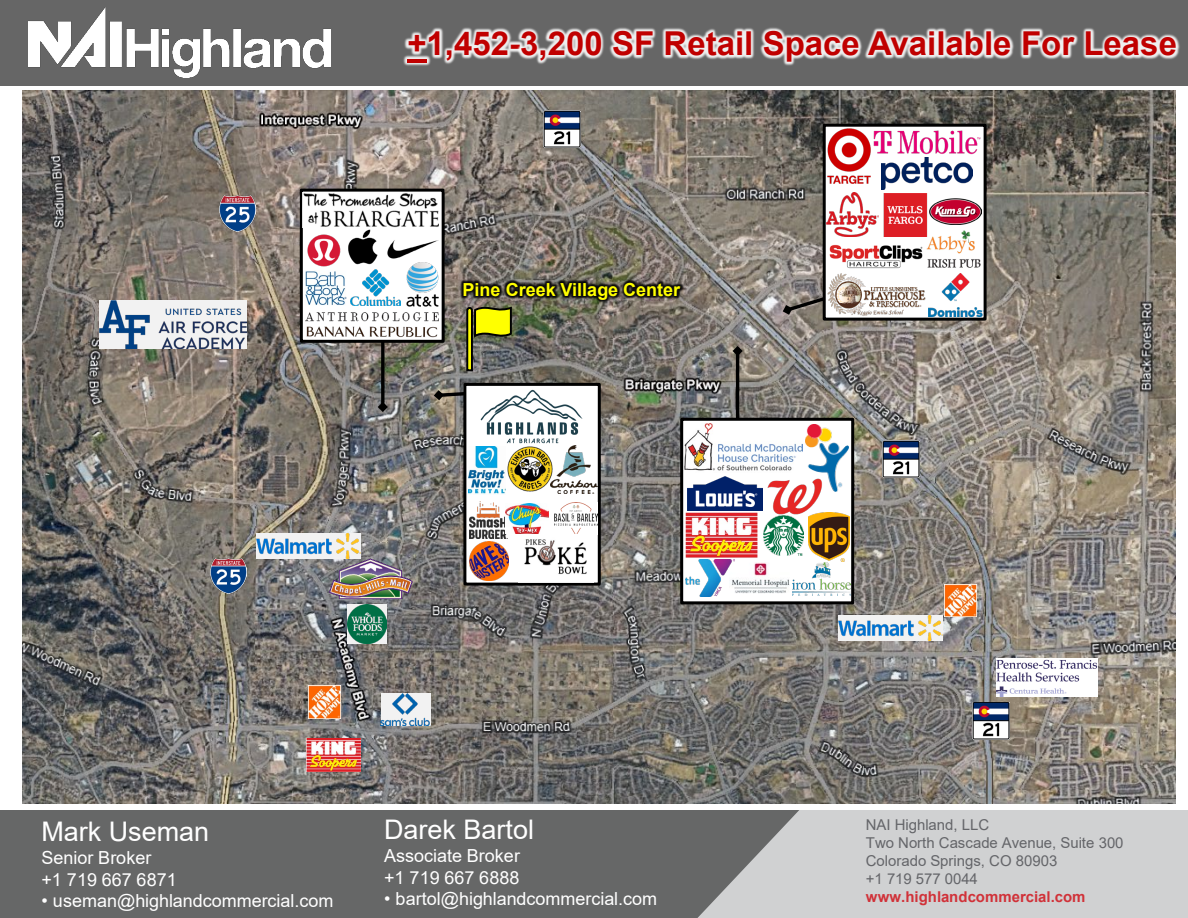
<style>
.page{position:relative;width:1188px;height:918px;background:#fff}
.page>*{position:absolute;margin:0;border:0;box-sizing:border-box;transform-origin:0 0}
.t1{font:700 33px "Arial";color:#c00000}
.t2{font:27px "Arial";color:#fff}
.t3{font:18px "Arial";color:#fff}
.t4{font:700 18px "Arial";color:#ff0}
.t5{font:15px "Arial";color:#646569}
.t6{font:700 15px "Arial";letter-spacing:.005em;color:#d13239}
</style>
<div class="page">
<img style="left:23px;top:90px;width:1153px;height:714px">
<div style="left:0;top:0;width:1188px;height:86px;background:#666"></div>
<img style="left:403px;top:27px;width:81px;height:39px">
<img style="left:484px;top:28px;width:11px;height:31px">
<img style="left:495px;top:27px;width:685px;height:39px">
<img style="left:28px;top:7px;width:303px;height:71px">
<div style="left:0;top:810px;width:1188px;height:108px;background:#666767"></div>
<svg style="left:697px;top:810px;width:491px;height:108px;background:#c4c5c6"></svg>
<img style="left:447px;top:267px;width:249px;height:49px">
<svg style="left:465px;top:305px;width:48px;height:67px;background:#888939"></svg>
<img style="left:219px;top:196px;width:36px;height:36px">
<img style="left:210px;top:558px;width:36px;height:36px">
<img style="left:544px;top:111px;width:37px;height:37px">
<img style="left:882px;top:440px;width:37px;height:38px">
<img style="left:972px;top:702px;width:37px;height:37px">
<img style="left:327px;top:558px;width:85px;height:42px">
<img style="left:256px;top:534px;width:105px;height:25px">
<img style="left:838px;top:616px;width:105px;height:25px">
<img style="left:309px;top:686px;width:32px;height:32px">
<img style="left:944px;top:584px;width:33px;height:33px">
<img style="left:381px;top:693px;width:50px;height:32px">
<img style="left:307px;top:738px;width:54px;height:33px">
<img style="left:347px;top:604px;width:40px;height:40px">
<img style="left:997px;top:659px;width:101px;height:38px">
<img style="left:99px;top:301px;width:148px;height:48px">
<svg style="left:434px;top:390px;width:29px;height:10px"></svg>
<svg style="left:381px;top:343px;width:4px;height:59px"></svg>
<svg style="left:378px;top:402px;width:10px;height:10px"></svg>
<div style="left:301px;top:190px;width:142px;height:151px;background:#fff"></div>
<div style="left:300px;top:189px;width:145px;height:154px;border:3px solid #000"></div>
<img style="left:303px;top:192px;width:136px;height:36px">
<img style="left:308px;top:234px;width:21px;height:32px">
<img style="left:329px;top:227px;width:68px;height:39px">
<img style="left:388px;top:234px;width:51px;height:29px">
<img style="left:300px;top:323px;width:143px;height:16px">
<img style="left:305px;top:312px;width:133px;height:12px">
<img style="left:407px;top:261px;width:31px;height:46px">
<img style="left:305px;top:271px;width:41px;height:34px">
<img style="left:350px;top:269px;width:51px;height:37px">
<svg style="left:783px;top:290px;width:40px;height:25px"></svg>
<div style="left:823px;top:124px;width:164px;height:197px;background:#fff;border:3px solid #000"></div>
<img style="left:826px;top:125px;width:47px;height:62px">
<img style="left:873px;top:130px;width:108px;height:25px">
<img style="left:924px;top:230px;width:57px;height:38px">
<img style="left:882px;top:158px;width:90px;height:31px">
<img style="left:826px;top:193px;width:41px;height:44px">
<img style="left:867px;top:194px;width:75px;height:42px">
<img style="left:930px;top:198px;width:52px;height:27px">
<img style="left:829px;top:244px;width:94px;height:25px">
<img style="left:823px;top:273px;width:103px;height:43px">
<img style="left:928px;top:273px;width:55px;height:43px">
<hr style="left:736px;top:351px;width:3px;height:76px;background:#000">
<svg style="left:733px;top:346px;width:10px;height:10px"></svg>
<div style="left:682px;top:419px;width:171px;height:184px;background:#fff"></div>
<div style="left:680px;top:418px;width:174px;height:186px;border:3px solid #000"></div>
<img style="left:684px;top:424px;width:118px;height:47px">
<img style="left:806px;top:425px;width:42px;height:67px">
<img style="left:688px;top:476px;width:75px;height:35px">
<img style="left:767px;top:475px;width:58px;height:44px">
<img style="left:685px;top:513px;width:73px;height:44px">
<img style="left:809px;top:512px;width:40px;height:50px">
<img style="left:763px;top:515px;width:40px;height:41px">
<img style="left:734px;top:562px;width:56px;height:31px">
<img style="left:792px;top:563px;width:58px;height:33px">
<img style="left:685px;top:559px;width:49px;height:38px">
<div style="left:463px;top:383px;width:138px;height:203px;background:#fff;border:3px solid #000"></div>
<img style="left:480px;top:389px;width:103px;height:55px">
<img style="left:468px;top:447px;width:35px;height:47px">
<img style="left:503px;top:442px;width:54px;height:52px">
<img style="left:550px;top:446px;width:47px;height:48px">
<img style="left:470px;top:502px;width:38px;height:37px">
<img style="left:554px;top:503px;width:44px;height:31px">
<img style="left:506px;top:504px;width:43px;height:29px">
<img style="left:469px;top:542px;width:40px;height:39px">
<img style="left:524px;top:539px;width:63px;height:36px">
<p class="t1" style="left:407px;top:21px;width:771px">+1,452-3,200 SF Retail Space Available For Lease</p>
<p class="t4" style="left:463px;top:277px;width:219px">Pine Creek Village Center</p>
<p class="t2" style="left:41px;top:813px;width:169px">Mark Useman</p>
<p class="t3" style="left:41px;top:845px;width:112px">Senior Broker</p>
<p class="t3" style="left:41px;top:867px;width:137px">+1 719 667 6871</p>
<p class="t3" style="left:41px;top:889px;width:294px">• useman@highlandcommercial.com</p>
<p class="t2" style="left:384px;top:811px;width:151px">Darek Bartol</p>
<p class="t3" style="left:384px;top:843px;width:137px">Associate Broker</p>
<p class="t3" style="left:384px;top:865px;width:137px">+1 719 667 6888</p>
<p class="t3" style="left:384px;top:887px;width:275px">• bartol@highlandcommercial.com</p>
<p class="t5" style="left:866px;top:814px;width:125px">NAI Highland, LLC</p>
<p class="t5" style="left:866px;top:832px;width:259px">Two North Cascade Avenue, Suite 300</p>
<p class="t5" style="left:866px;top:850px;width:193px">Colorado Springs, CO 80903</p>
<p class="t5" style="left:866px;top:868px;width:114px">+1 719 577 0044</p>
<p class="t6" style="left:866px;top:886px;width:221px">www.highlandcommercial.com</p>
</div>
